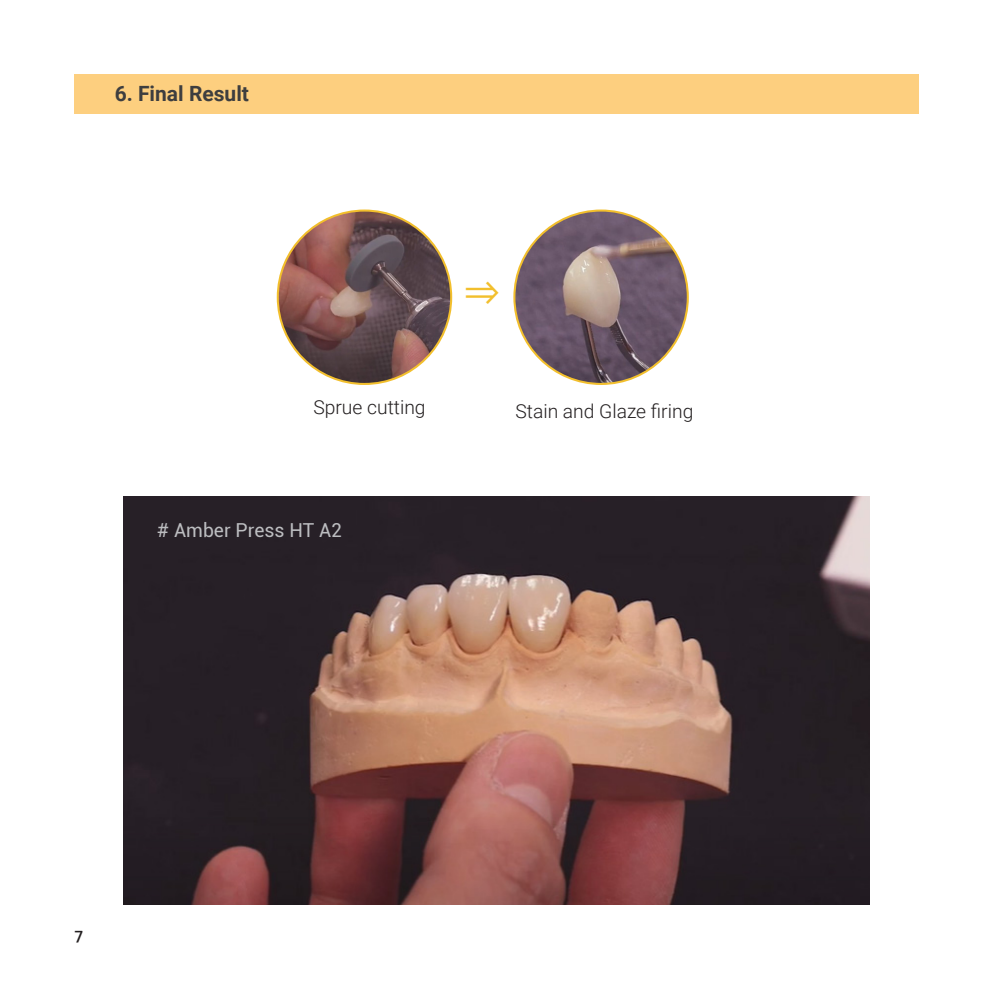
<style>
.page{position:relative;width:993px;height:993px;background:#fff}
.page>*{position:absolute;margin:0;border:0;box-sizing:border-box;transform-origin:0 0}
.t1{font:700 40.77px "Ko Pub Dotum";color:#f2bf2d;scale:.95 1}
.t2{font:700 21px "Roboto";color:#3e3e3f}
.t3{font:300 19.25px "Roboto";color:#231f20}
.t4{font:19.25px "Roboto";color:#bcbdc0}
.t5{font:700 15.75px "Ko Pub Dotum";color:#231f20}
</style>
<div class="page">
<div style="left:74px;top:74px;width:844px;height:40px;background:#fdcf7f"></div>
<img style="left:278px;top:210px;width:173px;height:174px;border-radius:87px">
<img style="left:514px;top:210px;width:173px;height:174px;border-radius:87px">
<img style="left:123px;top:496px;width:746px;height:408px">
<p class="t2" style="left:115px;top:78px;width:136px">6. Final Result</p>
<h1 class="t1" style="left:464px;top:272px;width:38px">⇒</h1>
<p class="t3" style="left:313px;top:393px;width:114px">Sprue cutting</p>
<p class="t3" style="left:515px;top:398px;width:179px">Stain and Glaze firing</p>
<p class="t4" style="left:157px;top:516px;width:186px"># Amber Press HT A2</p>
<p class="t5" style="left:74px;top:929px;width:10px">7</p>
</div>
